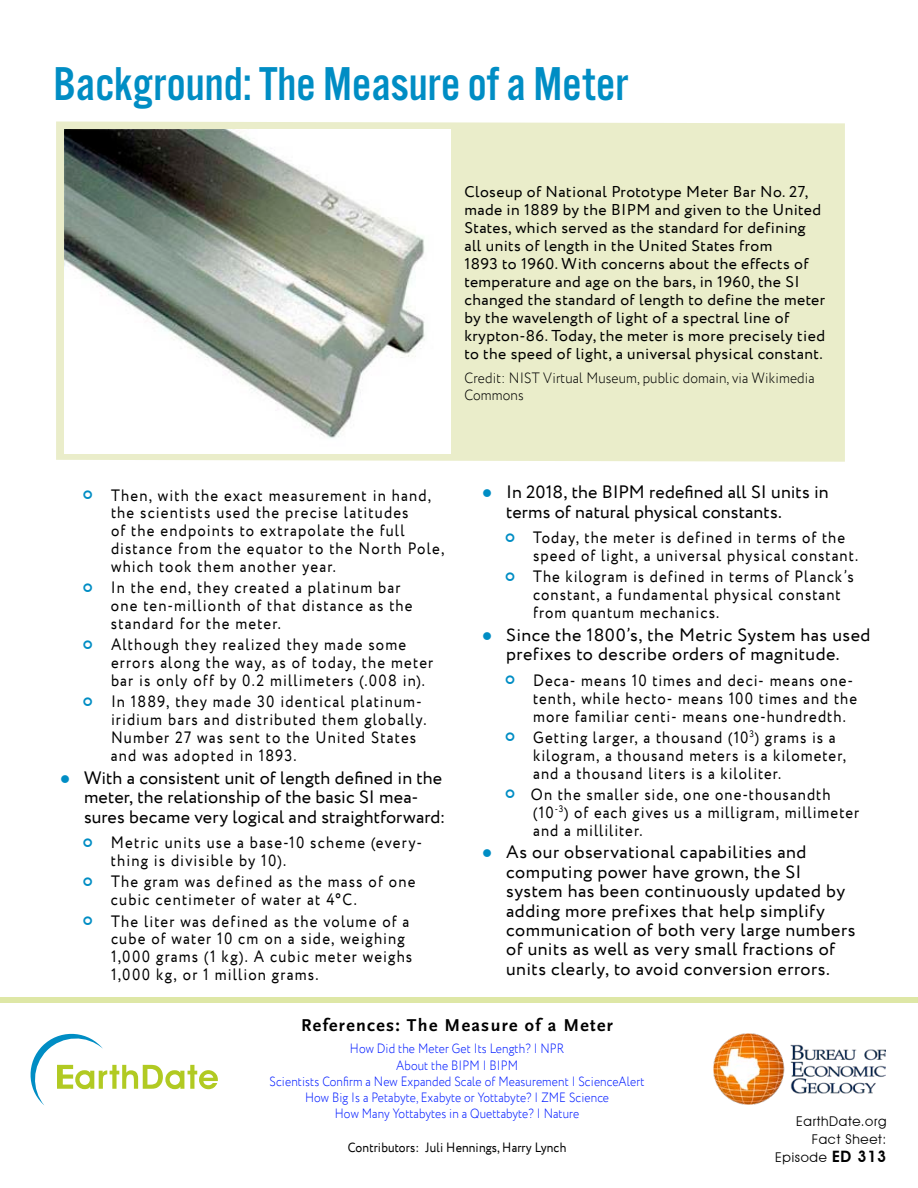
<style>
.page{position:relative;width:918px;height:1188px;background:#fff}
.page>*{position:absolute;margin:0;border:0;box-sizing:border-box;transform-origin:0 0}
.t1{font:49.35px "Alternate Got No 3 D";color:#008dc4}
.t2{font:18px/19.4px "Circe";letter-spacing:.02em;color:#000}
.t3{font:700 18px "Scala Sans Pro";letter-spacing:.075em;color:#000}
.t4{font:16.5px/18px "Circe";letter-spacing:.07em;color:#000;scale:.9 1}
.t5{font:15.75px/18px "Circe";letter-spacing:.025em;color:#000}
.t6{font:300 15px/18px "Circe";letter-spacing:.01em;color:#000;scale:.9 1}
.t7{font:300 13.5px/16.2px "Circe";letter-spacing:.01em;color:#001bff;text-align:center;scale:.87 1}
.t8{font:13.5px "Circe";letter-spacing:.01em;color:#000;scale:.9 1}
.t9{font:13.5px/18px "Avant Garde IT Cby BT";letter-spacing:.05em;color:#000;text-align:right}
.s1{color:#008dc4}
.s2{font-weight:600;font-size:15.75px}
</style>
<div class="page">
<div style="left:56px;top:121px;width:789px;height:341px;background:#eaedca"></div>
<img style="left:65px;top:130px;width:386px;height:324px">
<img style="left:713px;top:1034px;width:173px;height:71px">
<svg style="left:30px;top:1033px;width:188px;height:72px"></svg>
<div style="left:0;top:998px;width:918px;height:5px;background:#dee7a6"></div>
<h1 class="t1" style="left:53px;top:58px;width:576px">Background: The Measure of a Meter</h1>
<p class="t5" style="left:464px;top:184px;width:362px">Closeup of National Prototype Meter Bar No. 27, made in 1889 by the BIPM and given to the United States, which served as the standard for defining all units of length in the United States from<br>1893 to 1960. With concerns about the effects of temperature and age on the bars, in 1960, the SI changed the standard of length to define the meter by the wavelength of light of a spectral line of krypton-86. Today, the meter is more precisely tied to the speed of light, a universal physical constant.</p>
<p class="t6" style="left:464px;top:369px;width:391px">Credit: NIST Virtual Museum, public domain, via Wikimedia<br>Commons</p>
<p class="t2" style="left:506px;top:483px;width:324px;text-indent:-24px"><span class="s1">●</span> In 2018, the BIPM redefined all SI units in terms of natural physical constants.</p>
<p class="t4" style="left:533px;top:529px;width:363px">Today, the meter is defined in terms of the speed of light, a universal physical constant.</p>
<p class="t4" style="left:533px;top:568px;width:358px">The kilogram is defined in terms of Planck’s constant, a fundamental physical constant from quantum mechanics.</p>
<p class="t2" style="left:482px;top:626px;width:390px;text-align:center"><span class="s1">●</span> Since the 1800’s, the Metric System has used prefixes to describe orders of magnitude.</p>
<p class="t4" style="left:533px;top:672px;width:361px">Deca- means 10 times and deci- means one&shy;tenth, while hecto- means 100 times and the more familiar centi- means one-hundredth.</p>
<p class="t4" style="left:533px;top:729px;width:349px">Getting larger, a thousand (10<sup>3</sup>) grams is a kilogram, a thousand meters is a kilometer, and a thousand liters is a kiloliter.</p>
<p class="t4" style="left:531px;top:786px;width:366px">On the smaller side, one one-thousandth (10<sup>-3</sup>) of each gives us a milligram, millimeter and a milliliter.</p>
<p class="t2" style="left:506px;top:843px;width:351px;text-indent:-24px"><span class="s1">●</span> As our observational capabilities and computing power have grown, the SI system has been continuously updated by adding more prefixes that help simplify communication of both very large numbers of units as well as very small fractions of units clearly, to avoid conversion errors.</p>
<p class="t3" style="left:301px;top:1014px;width:313px">References: The Measure of a Meter</p>
<p class="t7" style="left:270px;top:1041px;width:433px">How Did the Meter Get Its Length? | NPR<br>About the BIPM | BIPM<br>Scientists Confirm a New Expanded Scale of Measurement | ScienceAlert How Big Is a Petabyte, Exabyte or Yottabyte? | ZME Science<br>How Many Yottabytes in a Quettabyte? | Nature</p>
<p class="t8" style="left:348px;top:1139px;width:244px">Contributors: Juli Hennings, Harry Lynch</p>
<p class="t4" style="left:111px;top:486px;width:372px">Then, with the exact measurement in hand, the scientists used the precise latitudes<br>of the endpoints to extrapolate the full distance from the equator to the North Pole, which took them another year.</p>
<p class="t4" style="left:111px;top:579px;width:337px">In the end, they created a platinum bar one ten-millionth of that distance as the standard for the meter.</p>
<p class="t4" style="left:111px;top:636px;width:360px">Although they realized they made some errors along the way, as of today, the meter bar is only off by 0.2 millimeters (.008 in).</p>
<p class="t4" style="left:111px;top:693px;width:352px">In 1889, they made 30 identical platinum&shy;iridium bars and distributed them globally.<br>Number 27 was sent to the United States and was adopted in 1893.</p>
<p class="t2" style="left:84px;top:769px;width:363px;text-indent:-24px"><span class="s1">●</span> With a consistent unit of length defined in the meter, the relationship of the basic SI mea&shy;sures became very logical and straightforward:</p>
<p class="t4" style="left:111px;top:834px;width:348px">Metric units use a base-10 scheme (every&shy;thing is divisible by 10).</p>
<p class="t4" style="left:111px;top:873px;width:340px">The gram was defined as the mass of one cubic centimeter of water at 4°C.</p>
<p class="t4" style="left:111px;top:912px;width:336px">The liter was defined as the volume of a cube of water 10 cm on a side, weighing 1,000 grams (1 kg). A cubic meter weighs 1,000 kg, or 1 million grams.</p>
<p class="t9" style="left:775px;top:1113px;width:113px">EarthDate.org<br>Fact Sheet:<br>Episode <span class="s2">ED 313</span></p>
</div>
